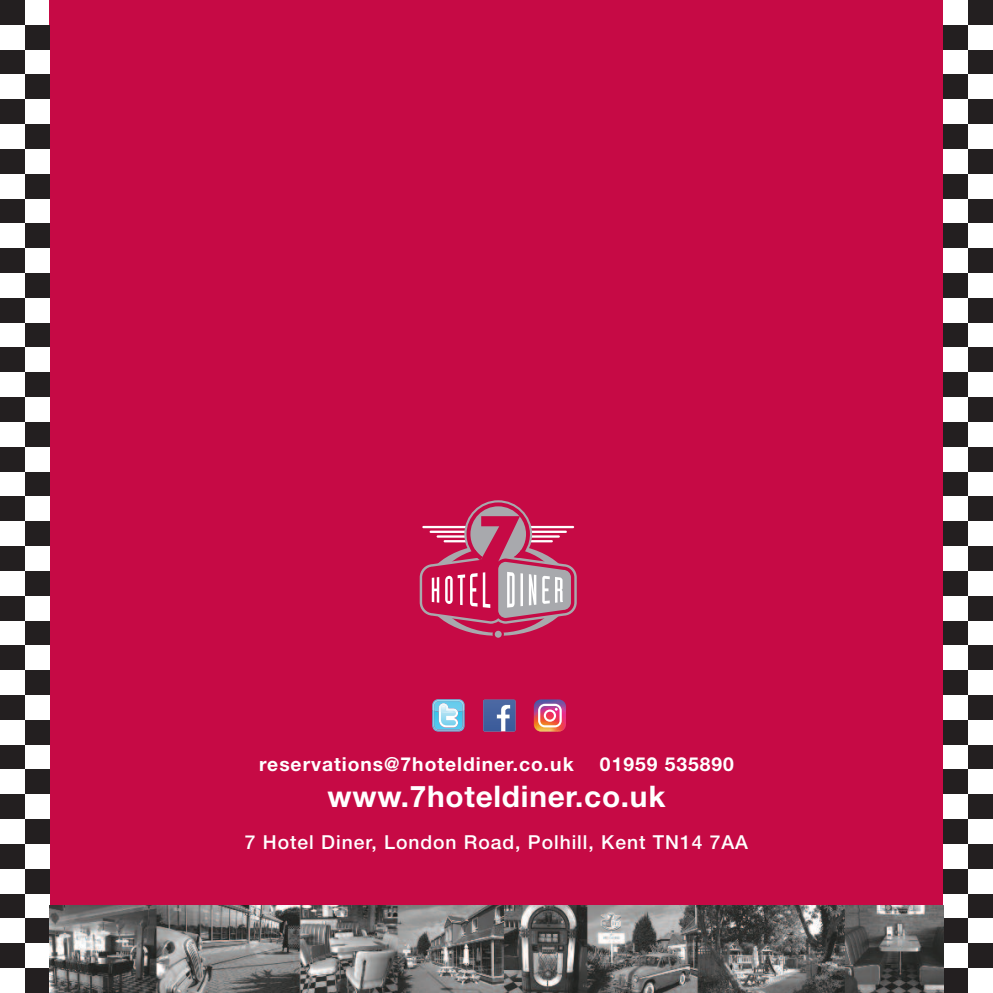
<style>
.page{position:relative;width:993px;height:993px;background:#fff}
.page>*{position:absolute;margin:0;border:0;box-sizing:border-box;transform-origin:0 0}
.t1{font:700 29.75px "Helvetica Neue";letter-spacing:.025em;color:#fff}
.t2{font:500 19.25px "Helvetica Neue";letter-spacing:.05em;color:#fff}
.t3{font:700 19.25px "Helvetica Neue";letter-spacing:.05em;color:#fff}
</style>
<div class="page">
<div style="left:50px;top:0;width:893px;height:992px;background:#c60a45"></div>
<div style="left:0;top:0;width:25px;height:25px;background:#231f20"></div>
<div style="left:0;top:50px;width:25px;height:24px;background:#231f20"></div>
<div style="left:0;top:99px;width:25px;height:25px;background:#231f20"></div>
<div style="left:0;top:149px;width:25px;height:25px;background:#231f20"></div>
<div style="left:0;top:198px;width:25px;height:25px;background:#231f20"></div>
<div style="left:0;top:248px;width:25px;height:25px;background:#231f20"></div>
<div style="left:0;top:298px;width:25px;height:24px;background:#231f20"></div>
<div style="left:0;top:347px;width:25px;height:25px;background:#231f20"></div>
<div style="left:0;top:397px;width:25px;height:25px;background:#231f20"></div>
<div style="left:0;top:446px;width:25px;height:25px;background:#231f20"></div>
<div style="left:0;top:496px;width:25px;height:25px;background:#231f20"></div>
<div style="left:0;top:546px;width:25px;height:24px;background:#231f20"></div>
<div style="left:0;top:595px;width:25px;height:25px;background:#231f20"></div>
<div style="left:0;top:645px;width:25px;height:25px;background:#231f20"></div>
<div style="left:0;top:694px;width:25px;height:25px;background:#231f20"></div>
<div style="left:0;top:744px;width:25px;height:25px;background:#231f20"></div>
<div style="left:0;top:794px;width:25px;height:25px;background:#231f20"></div>
<div style="left:0;top:843px;width:25px;height:25px;background:#231f20"></div>
<div style="left:0;top:893px;width:25px;height:25px;background:#231f20"></div>
<div style="left:0;top:943px;width:25px;height:24px;background:#231f20"></div>
<div style="left:25px;top:25px;width:25px;height:25px;background:#231f20"></div>
<div style="left:25px;top:74px;width:25px;height:25px;background:#231f20"></div>
<div style="left:25px;top:124px;width:25px;height:25px;background:#231f20"></div>
<div style="left:25px;top:174px;width:25px;height:24px;background:#231f20"></div>
<div style="left:25px;top:223px;width:25px;height:25px;background:#231f20"></div>
<div style="left:25px;top:273px;width:25px;height:25px;background:#231f20"></div>
<div style="left:25px;top:322px;width:25px;height:25px;background:#231f20"></div>
<div style="left:25px;top:372px;width:25px;height:25px;background:#231f20"></div>
<div style="left:25px;top:422px;width:25px;height:24px;background:#231f20"></div>
<div style="left:25px;top:471px;width:25px;height:25px;background:#231f20"></div>
<div style="left:25px;top:521px;width:25px;height:25px;background:#231f20"></div>
<div style="left:25px;top:570px;width:25px;height:25px;background:#231f20"></div>
<div style="left:25px;top:620px;width:25px;height:25px;background:#231f20"></div>
<div style="left:25px;top:670px;width:25px;height:24px;background:#231f20"></div>
<div style="left:25px;top:719px;width:25px;height:25px;background:#231f20"></div>
<div style="left:25px;top:769px;width:25px;height:25px;background:#231f20"></div>
<div style="left:25px;top:819px;width:25px;height:24px;background:#231f20"></div>
<div style="left:25px;top:868px;width:25px;height:25px;background:#231f20"></div>
<div style="left:25px;top:918px;width:25px;height:25px;background:#231f20"></div>
<div style="left:25px;top:967px;width:25px;height:25px;background:#231f20"></div>
<div style="left:943px;top:25px;width:24px;height:25px;background:#231f20"></div>
<div style="left:943px;top:74px;width:24px;height:25px;background:#231f20"></div>
<div style="left:943px;top:124px;width:24px;height:25px;background:#231f20"></div>
<div style="left:943px;top:174px;width:24px;height:24px;background:#231f20"></div>
<div style="left:943px;top:223px;width:24px;height:25px;background:#231f20"></div>
<div style="left:943px;top:273px;width:24px;height:25px;background:#231f20"></div>
<div style="left:943px;top:322px;width:24px;height:25px;background:#231f20"></div>
<div style="left:943px;top:372px;width:24px;height:25px;background:#231f20"></div>
<div style="left:943px;top:422px;width:24px;height:24px;background:#231f20"></div>
<div style="left:943px;top:471px;width:24px;height:25px;background:#231f20"></div>
<div style="left:943px;top:521px;width:24px;height:25px;background:#231f20"></div>
<div style="left:943px;top:570px;width:24px;height:25px;background:#231f20"></div>
<div style="left:943px;top:620px;width:24px;height:25px;background:#231f20"></div>
<div style="left:943px;top:670px;width:24px;height:24px;background:#231f20"></div>
<div style="left:943px;top:719px;width:24px;height:25px;background:#231f20"></div>
<div style="left:943px;top:769px;width:24px;height:25px;background:#231f20"></div>
<div style="left:943px;top:819px;width:24px;height:24px;background:#231f20"></div>
<div style="left:943px;top:868px;width:24px;height:25px;background:#231f20"></div>
<div style="left:943px;top:918px;width:24px;height:25px;background:#231f20"></div>
<div style="left:943px;top:967px;width:24px;height:25px;background:#231f20"></div>
<div style="left:967px;top:0;width:25px;height:25px;background:#231f20"></div>
<div style="left:967px;top:50px;width:25px;height:24px;background:#231f20"></div>
<div style="left:967px;top:99px;width:25px;height:25px;background:#231f20"></div>
<div style="left:967px;top:149px;width:25px;height:25px;background:#231f20"></div>
<div style="left:967px;top:198px;width:25px;height:25px;background:#231f20"></div>
<div style="left:967px;top:248px;width:25px;height:25px;background:#231f20"></div>
<div style="left:967px;top:298px;width:25px;height:24px;background:#231f20"></div>
<div style="left:967px;top:347px;width:25px;height:25px;background:#231f20"></div>
<div style="left:967px;top:397px;width:25px;height:25px;background:#231f20"></div>
<div style="left:967px;top:446px;width:25px;height:25px;background:#231f20"></div>
<div style="left:967px;top:496px;width:25px;height:25px;background:#231f20"></div>
<div style="left:967px;top:546px;width:25px;height:24px;background:#231f20"></div>
<div style="left:967px;top:595px;width:25px;height:25px;background:#231f20"></div>
<div style="left:967px;top:645px;width:25px;height:25px;background:#231f20"></div>
<div style="left:967px;top:694px;width:25px;height:25px;background:#231f20"></div>
<div style="left:967px;top:744px;width:25px;height:25px;background:#231f20"></div>
<div style="left:967px;top:794px;width:25px;height:25px;background:#231f20"></div>
<div style="left:967px;top:843px;width:25px;height:25px;background:#231f20"></div>
<div style="left:967px;top:893px;width:25px;height:25px;background:#231f20"></div>
<div style="left:967px;top:943px;width:25px;height:24px;background:#231f20"></div>
<svg style="left:424px;top:543px;width:147px;height:92px"></svg>
<div style="left:437px;top:546px;width:122px;height:86px;background:#c60a45;border-radius:50%"></div>
<svg style="left:492px;top:628px;width:11px;height:11px"></svg>
<svg style="left:494px;top:630px;width:7px;height:7px"></svg>
<svg style="left:419px;top:502px;width:157px;height:121px"></svg>
<img style="left:50px;top:905px;width:893px;height:87px">
<svg style="left:533px;top:699px;width:33px;height:32px"></svg>
<svg style="left:483px;top:699px;width:32px;height:32px"></svg>
<svg style="left:432px;top:699px;width:32px;height:32px"></svg>
<p class="t3" style="left:259px;top:757px;width:316px">reservations@7hoteldiner.co.uk</p>
<p class="t3" style="left:599px;top:757px;width:135px">01959 535890</p>
<h1 class="t1" style="left:327px;top:785px;width:339px">www.7hoteldiner.co.uk</h1>
<p class="t2" style="left:245px;top:834px;width:504px">7 Hotel Diner, London Road, Polhill, Kent TN14 7AA</p>
</div>
